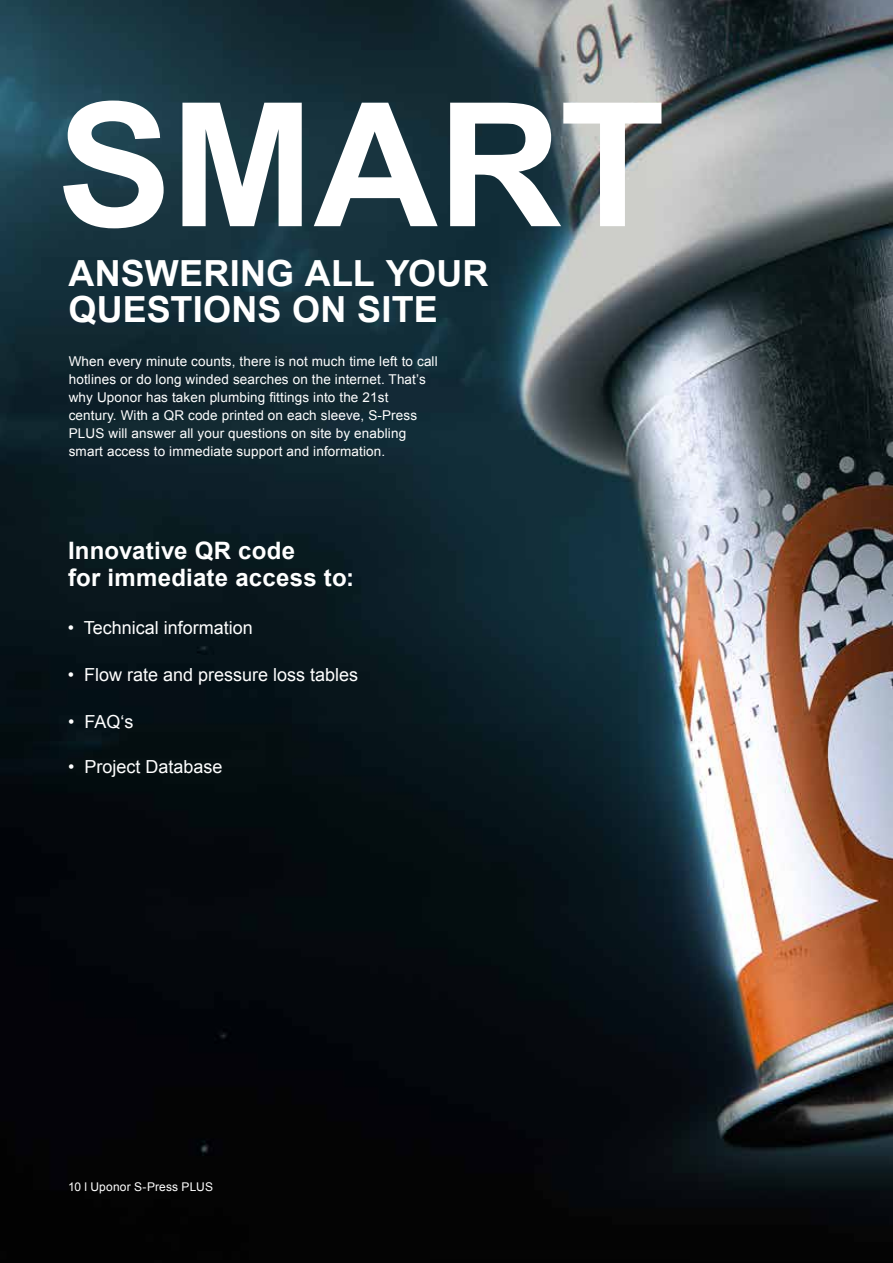
<style>
.page{position:relative;width:893px;height:1263px;background:#fff}
.page>*{position:absolute;margin:0;border:0;box-sizing:border-box;transform-origin:0 0}
.t1{font:700 172.5px "Arial";letter-spacing:-.005em;color:#fff}
.t2{font:700 36px/36px "Arial";letter-spacing:.005em;color:#fff}
.t3{font:700 24px/27px "Arial";letter-spacing:.01em;color:#fff}
.t4{font:18px "Arial";color:#fff}
.t5{font:13.5px/18px "Arial";letter-spacing:.01em;color:#fff}
.t6{font:12px "Arial";letter-spacing:.01em;color:#fff}
</style>
<div class="page">
<img style="left:0;top:0;width:893px;height:1263px">
<h1 class="t1" style="left:57px;top:51px;width:610px">SMART</h1>
<h2 class="t2" style="left:69px;top:256px;width:422px">ANSWERING ALL YOUR<br>QUESTIONS ON SITE</h2>
<p class="t5" style="left:69px;top:352px;width:370px">When every minute counts, there is not much time left to call hotlines or do long winded searches on the internet. That’s why Uponor has taken plumbing fittings into the 21st century. With a QR code printed on each sleeve, S-Press PLUS will answer all your questions on site by enabling smart access to immediate support and information.</p>
<h3 class="t3" style="left:68px;top:538px;width:288px">Innovative QR code<br>for immediate access to:</h3>
<h3 class="t4" style="left:68px;top:615px;width:187px">• Technical information</h3>
<h3 class="t4" style="left:68px;top:663px;width:292px">• Flow rate and pressure loss tables</h3>
<h3 class="t4" style="left:68px;top:710px;width:67px">• FAQ‘s</h3>
<h3 class="t4" style="left:68px;top:755px;width:156px">• Project Database</h3>
<p class="t6" style="left:68px;top:1179px;width:147px">10 l Uponor S-Press PLUS</p>
</div>
